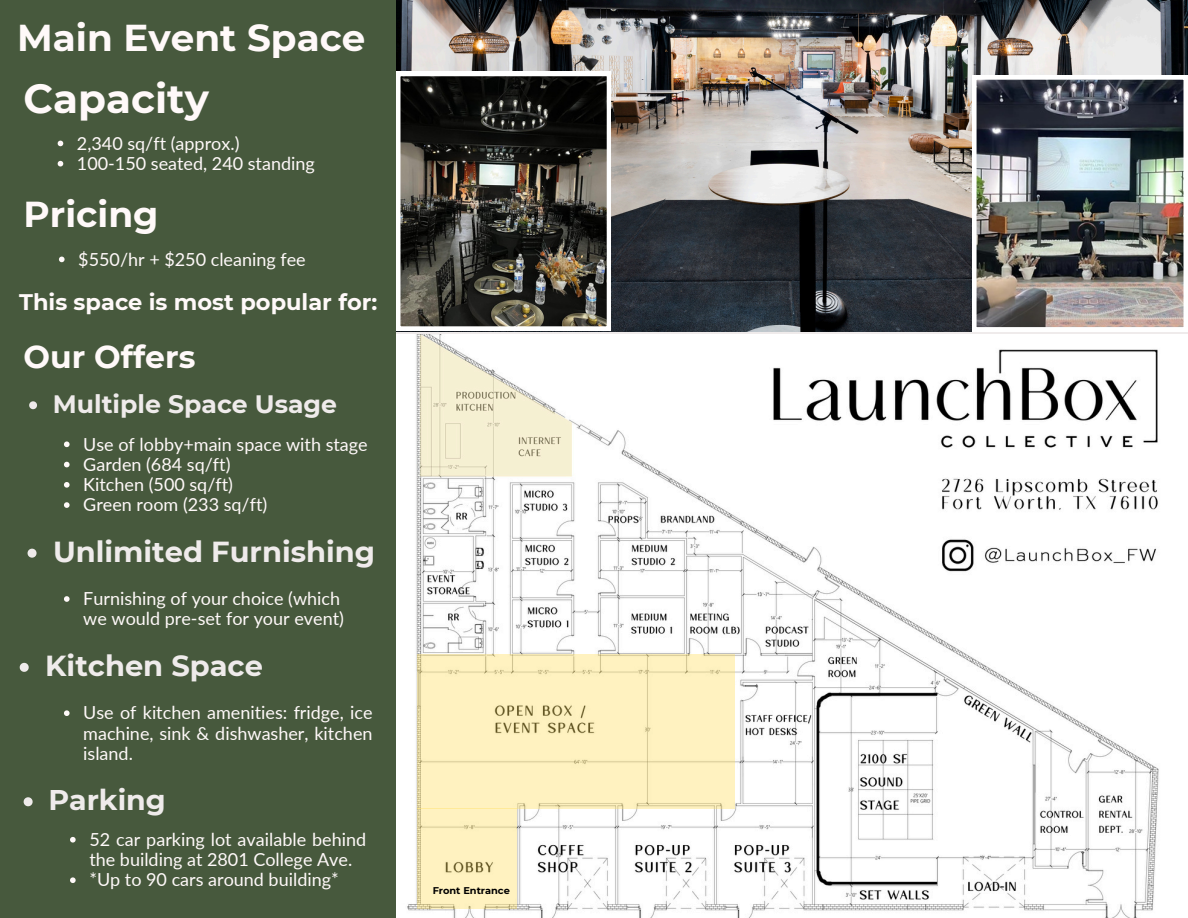
<style>
.page{position:relative;width:1188px;height:918px;background:#47593d}
.page>*{position:absolute;margin:0;border:0;box-sizing:border-box;transform-origin:0 0}
.t1{font:700 40.5px "Montserrat";color:#fff9f9}
.t2{font:700 37.35px "Montserrat";color:#fff9f9}
.t3{font:700 36px "Montserrat";color:#fff9f9}
.t4{font:700 31.5px "Montserrat";color:#fff9f9}
.t5{font:700 28.95px "Montserrat";color:#efebeb}
.t6{font:700 28.5px "Montserrat";color:#efebeb}
.t7{font:700 25.2px "Montserrat";color:#efebeb}
.t8{font:700 22.5px "Montserrat";color:#fff9f9}
.t9{font:18px/20.2px "Lato";color:#fff9f9}
.t10{font:700 9.75px "Montserrat";color:#000}
</style>
<div class="page">
<img style="left:396px;top:0;width:792px;height:332px">
<img style="left:396px;top:72px;width:215px;height:259px">
<img style="left:396px;top:335px;width:792px;height:583px">
<svg style="left:418px;top:809px;width:99px;height:100px;background:#f9ecba"></svg>
<svg style="left:418px;top:655px;width:316px;height:154px;background:#fbeebc"></svg>
<img style="left:972px;top:75px;width:216px;height:257px">
<svg style="left:29px;top:401px;width:8px;height:8px"></svg>
<svg style="left:28px;top:549px;width:9px;height:9px"></svg>
<svg style="left:58px;top:141px;width:5px;height:5px"></svg>
<svg style="left:58px;top:161px;width:5px;height:5px"></svg>
<svg style="left:59px;top:257px;width:6px;height:5px"></svg>
<svg style="left:24px;top:797px;width:9px;height:9px"></svg>
<svg style="left:64px;top:596px;width:6px;height:6px"></svg>
<svg style="left:64px;top:442px;width:6px;height:5px"></svg>
<svg style="left:64px;top:462px;width:6px;height:5px"></svg>
<svg style="left:64px;top:482px;width:6px;height:6px"></svg>
<svg style="left:64px;top:502px;width:6px;height:6px"></svg>
<svg style="left:70px;top:837px;width:6px;height:6px"></svg>
<svg style="left:70px;top:877px;width:6px;height:6px"></svg>
<svg style="left:20px;top:663px;width:9px;height:9px"></svg>
<svg style="left:64px;top:710px;width:6px;height:6px"></svg>
<p class="t2" style="left:17px;top:15px;width:350px">Main Event Space</p>
<p class="t1" style="left:24px;top:74px;width:187px">Capacity</p>
<p class="t9" style="left:77px;top:133px;width:164px">2,340 sq/ft (approx.)</p>
<p class="t9" style="left:77px;top:153px;width:239px">100-150 seated, 240 standing</p>
<h1 class="t3" style="left:24px;top:192px;width:136px">Pricing</h1>
<p class="t9" style="left:78px;top:248px;width:229px">$550/hr + $250 cleaning fee</p>
<p class="t8" style="left:19px;top:288px;width:360px">This space is most popular for:</p>
<p class="t4" style="left:24px;top:338px;width:173px">Our Offers</p>
<h1 class="t7" style="left:53px;top:388px;width:286px">Multiple Space Usage</h1>
<h6 class="t9" style="left:83px;top:433px;width:286px">Use of lobby+main space with stage</h6>
<h3 class="t9" style="left:83px;top:454px;width:149px">Garden (684 sq/ft)</h3>
<p class="t9" style="left:83px;top:474px;width:151px">Kitchen (500 sq/ft)</p>
<p class="t9" style="left:83px;top:494px;width:186px">Green room (233 sq/ft)</p>
<p class="t5" style="left:53px;top:534px;width:323px">Unlimited Furnishing</p>
<p class="t9" style="left:83px;top:588px;width:262px">Furnishing of your choice (which we would pre-set for your event)</p>
<p class="t5" style="left:45px;top:648px;width:219px">Kitchen Space</p>
<p class="t9" style="left:83px;top:702px;width:291px;text-align:justify">Use of kitchen amenities: fridge, ice machine, sink &amp; dishwasher, kitchen island.</p>
<h2 class="t6" style="left:48px;top:782px;width:119px">Parking</h2>
<p class="t9" style="left:89px;top:829px;width:278px">52 car parking lot available behind the building at 2801 College Ave.</p>
<p class="t9" style="left:89px;top:869px;width:251px">*Up to 90 cars around building*</p>
<p class="t10" style="left:433px;top:884px;width:79px">Front Entrance</p>
</div>
